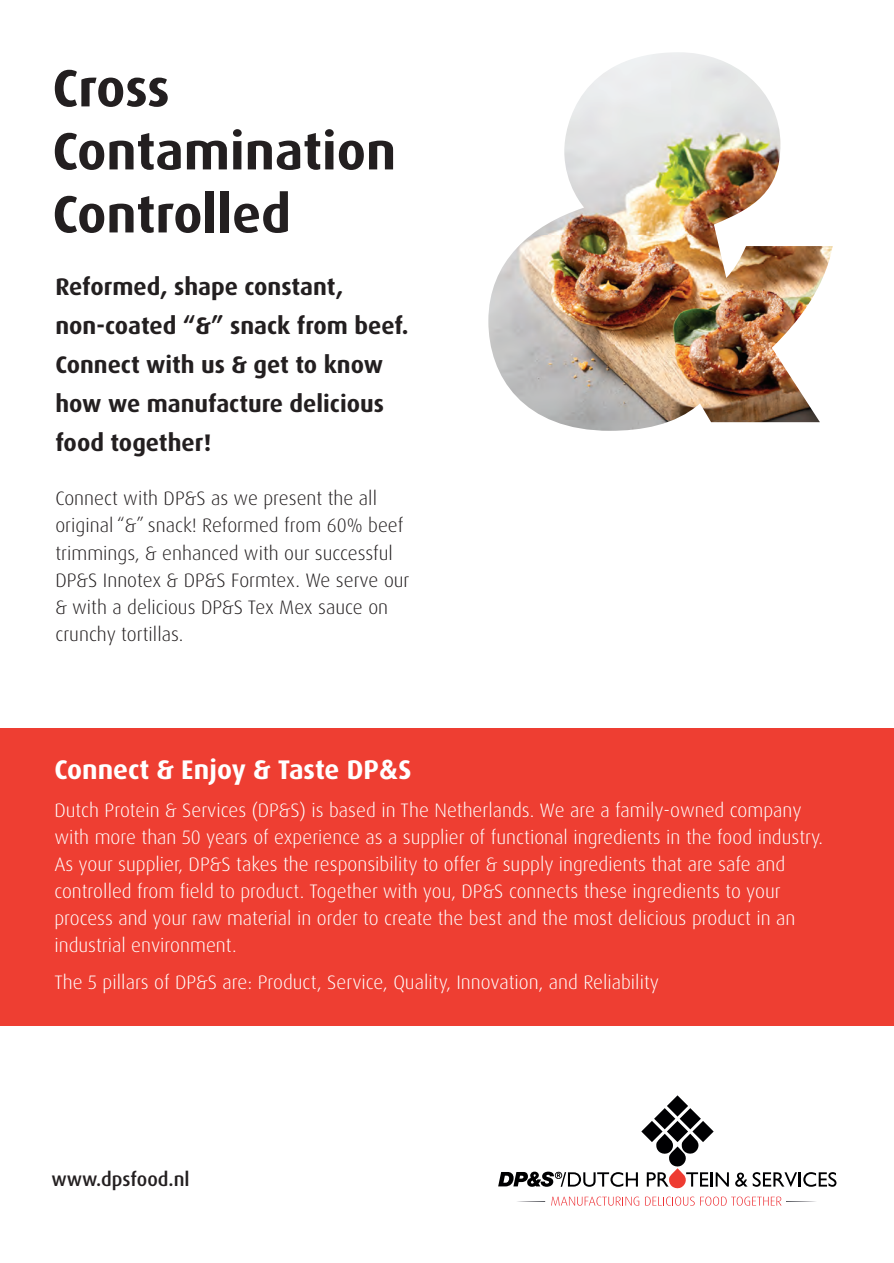
<style>
.page{position:relative;width:894px;height:1263px;background:#fff}
.page>*{position:absolute;margin:0;border:0;box-sizing:border-box;transform-origin:0 0}
.t1{font:700 52.5px/63px "Dax";color:#231f20}
.t2{font:700 27px "Dax";color:#fff}
.t3{font:700 24px/39px "Dax";color:#231f20}
.t4{font:300 19.5px/27px "Dax OT";color:#fff}
.t5{font:300 19.5px/27px "Dax OT";color:#231f20}
.t6{font:500 19.5px "Dax";color:#231f20}
.s1{font-family:"Helvetica"}
</style>
<div class="page">
<svg style="left:735px;top:1172px;width:101px;height:14px"></svg>
<svg style="left:551px;top:1196px;width:88px;height:9px"></svg>
<svg style="left:645px;top:1196px;width:49px;height:9px"></svg>
<svg style="left:700px;top:1196px;width:81px;height:9px"></svg>
<img style="left:517px;top:1201px;width:28px;height:1px">
<img style="left:786px;top:1201px;width:30px;height:1px">
<svg style="left:498px;top:1095px;width:230px;height:94px"></svg>
<div style="left:0;top:727px;width:893px;height:298px;background:#ee3e32"></div>
<img style="left:488px;top:52px;width:344px;height:379px">
<p class="t1" style="left:52px;top:57px;width:119px">Cross</p>
<p class="t1" style="left:52px;top:120px;width:345px">Contamination<br>Controlled</p>
<p class="t3" style="left:55px;top:268px;width:354px">Reformed, shape constant, non-coated “&amp;” snack from beef.<br>Connect with us &amp; get to know how we manufacture delicious food together!</p>
<p class="t5" style="left:55px;top:485px;width:355px">Connect with DP&amp;S as we present the all original “&amp;” snack! Reformed from 60% beef trimmings, &amp; enhanced with our successful DP&amp;S Innotex &amp; DP&amp;S Formtex. We serve our &amp; with a delicious DP&amp;S Tex Mex sauce on crunchy tortillas.</p>
<p class="t2" style="left:54px;top:754px;width:358px">Connect &amp; Enjoy &amp; Taste DP<span class="s1">&amp;</span>S</p>
<p class="t4" style="left:54px;top:796px;width:770px">Dutch Protein &amp; Services (DP&amp;S) is based in The Netherlands. We are a family-owned company with more than 50 years of experience as a supplier of functional ingredients in the food industry.<br>As your supplier, DP&amp;S takes the responsibility to offer &amp; supply ingredients that are safe and</p>
<p class="t4" style="left:54px;top:877px;width:727px">controlled from field to product. Together with you, DP&amp;S connects these ingredients to your</p>
<p class="t4" style="left:54px;top:904px;width:742px">process and your raw material in order to create the best and the most delicious product in an industrial environment.</p>
<p class="t4" style="left:54px;top:969px;width:606px">The 5 pillars of DP&amp;S are: Product, Service, Quality, Innovation, and Reliability</p>
<p class="t6" style="left:51px;top:1168px;width:140px">www.dpsfood.nl</p>
</div>
